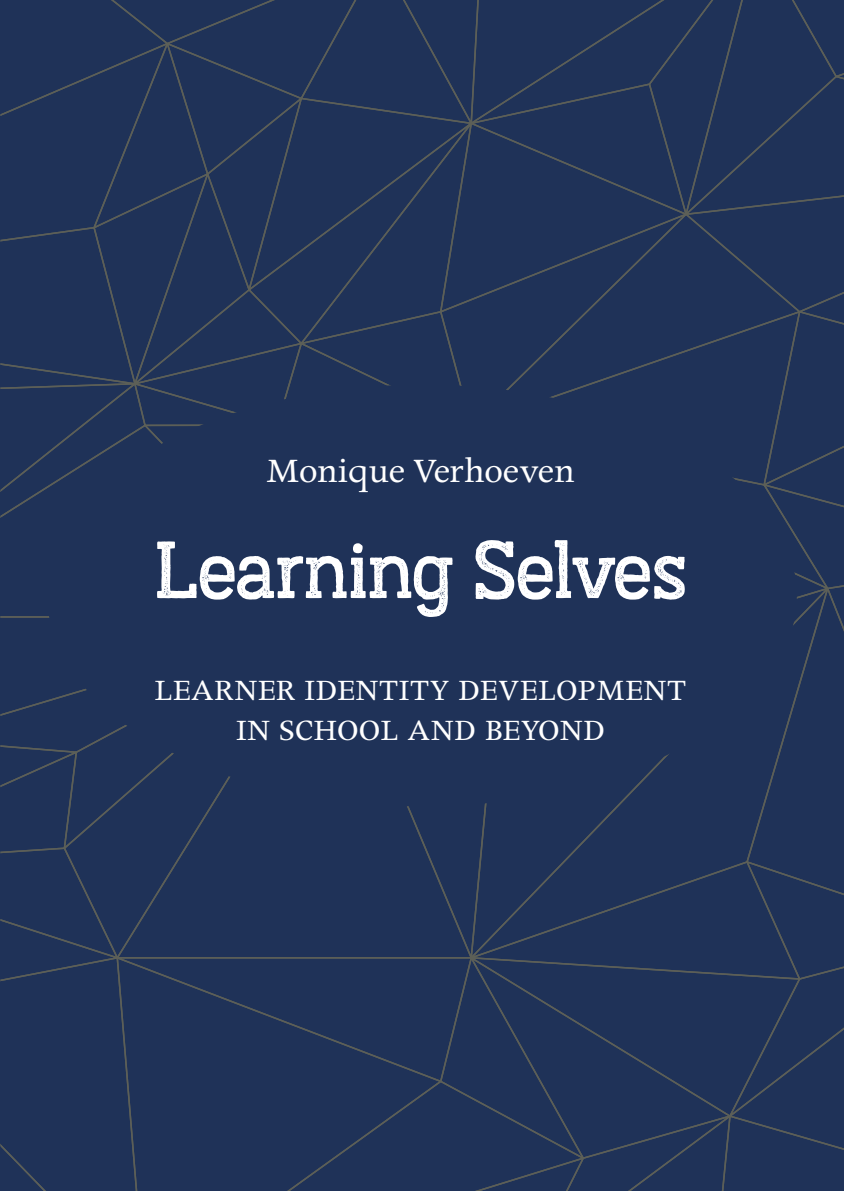
<style>
.page{position:relative;width:844px;height:1191px;background:#fff}
.page>*{position:absolute;margin:0;border:0;box-sizing:border-box;transform-origin:0 0}
.t1{font:75.25px "Austral Slab Stamp";letter-spacing:-.01em;color:#fff}
.t2{font:38.5px "Apollo MT Std";letter-spacing:-.01em;color:#fff}
.t3{font:33.25px/39.9px "Apollo MT Std";letter-spacing:.005em;color:#fff;text-align:center}
</style>
<div class="page">
<div style="left:0;top:0;width:843px;height:1191px;background:#1f3258"></div>
<div style="left:47px;top:384px;width:749px;height:422px;background:#1f3258;border-radius:50%"></div>
<p class="t2" style="left:266px;top:450px;width:310px">Monique Verhoeven</p>
<h1 class="t1" style="left:155px;top:512px;width:533px">Learning Selves</h1>
<p class="t3" style="left:154px;top:672px;width:533px">LEARNER IDENTITY DEVELOPMENT<br>IN SCHOOL AND BEYOND</p>
</div>
